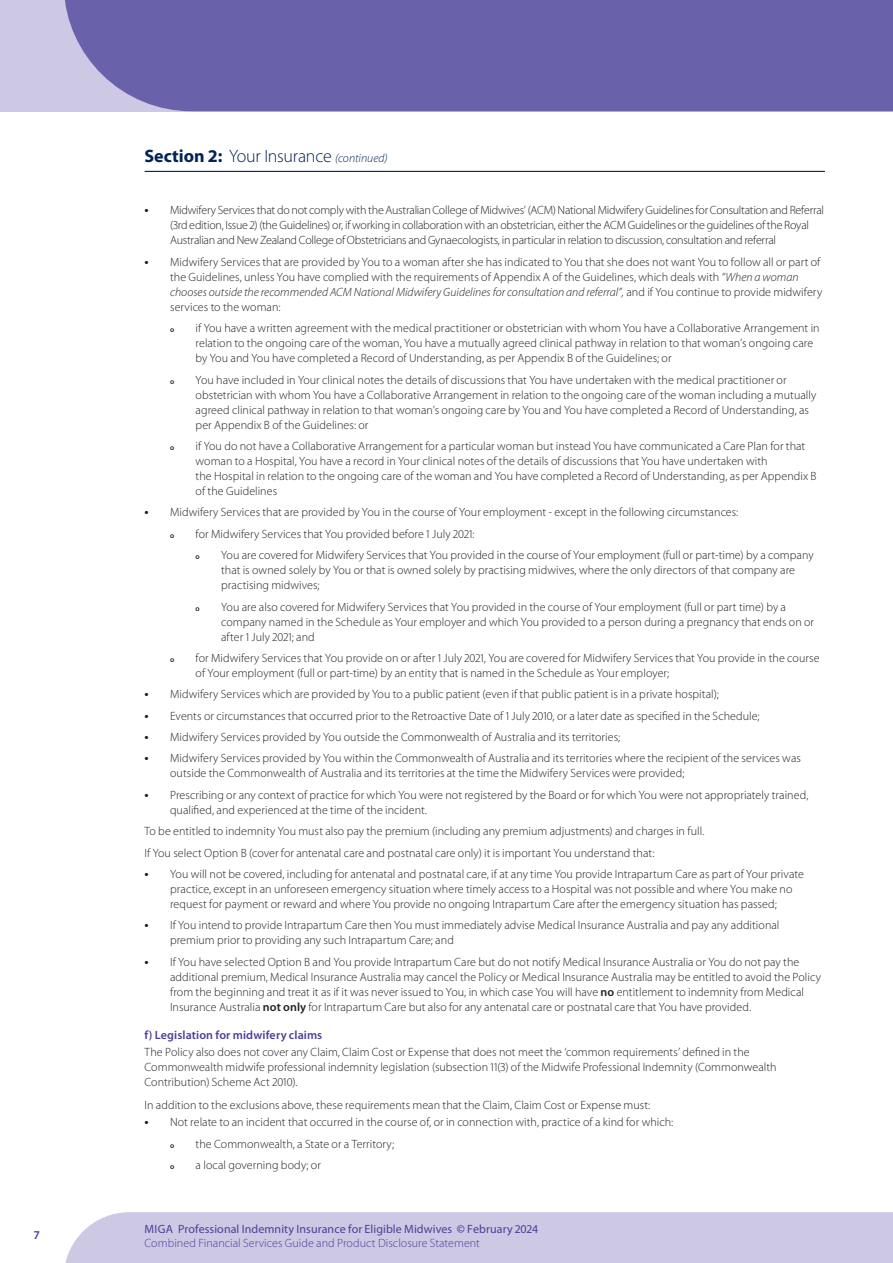
<style>
.page{position:relative;width:893px;height:1263px;background:#fff}
.page>*{position:absolute;margin:0;border:0;box-sizing:border-box;transform-origin:0 0}
.t1{font:300 18px "Myriad Pro";letter-spacing:-.015em;color:#002453}
.t2{font:300 12px/15px "Myriad Pro";letter-spacing:.005em;color:#231f20}
.t3{font:300 12px/15px "Myriad Pro";letter-spacing:-.02em;color:#231f20}
.t4{font:12px/14.2px "Myriad Pro";letter-spacing:.005em;color:#4a3f99}
.t5{font:600 12px "Myriad Pro";letter-spacing:.01em;color:#4a3f99}
.t6{font:600 7.5px "Myriad Pro";color:#231f20}
.s1{font-weight:700}
.s2{font-style:italic;font-size:12px}
.s3{font-weight:600;font-size:13.5px}
.s4{font-style:italic}
.s5{font-weight:600}
.s6{font-weight:300}
</style>
<div class="page">
<div style="left:0;top:0;width:893px;height:111px;background:#cdc9e4"></div>
<div style="left:65px;top:1212px;width:828px;height:51px;background:#cdc9e4"></div>
<div style="left:65px;top:0;width:828px;height:111px;background:#6a61ab"></div>
<hr style="left:145px;top:171px;width:680px;height:1px;background:#002453">
<h1 class="t1" style="left:145px;top:145px;width:245px"><span class="s1">Section 2:</span> Your Insurance <span class="s2">(continued)</span></h1>
<p class="t3" style="left:170px;top:203px;width:656px;text-indent:-26px"><span class="s3">•</span> Midwifery Services that do not comply with the Australian College of Midwives’ (ACM) National Midwifery Guidelines for Consultation and Referral (3rd edition, Issue 2) (the Guidelines) or, if working in collaboration with an obstetrician, either the ACM Guidelines or the guidelines of the Royal<br>Australian and New Zealand College of Obstetricians and Gynaecologists, in particular in relation to discussion, consultation and referral</p>
<p class="t2" style="left:170px;top:254px;width:654px;text-indent:-26px"><span class="s3">•</span> Midwifery Services that are provided by You to a woman after she has indicated to You that she does not want You to follow all or part of the Guidelines, unless You have complied with the requirements of Appendix A of the Guidelines, which deals with <span class="s4">“When a woman chooses outside the recommended ACM National Midwifery Guidelines for consultation and referral”,</span> and if You continue to provide midwifery services to the woman:</p>
<p class="t6" style="left:170px;top:325px;width:6px">o</p>
<p class="t2" style="left:196px;top:321px;width:625px">if You have a written agreement with the medical practitioner or obstetrician with whom You have a Collaborative Arrangement in relation to the ongoing care of the woman, You have a mutually agreed clinical pathway in relation to that woman’s ongoing care by You and You have completed a Record of Understanding, as per Appendix B of the Guidelines; or</p>
<p class="t6" style="left:170px;top:376px;width:6px">o</p>
<p class="t2" style="left:196px;top:372px;width:622px">You have included in Your clinical notes the details of discussions that You have undertaken with the medical practitioner or obstetrician with whom You have a Collaborative Arrangement in relation to the ongoing care of the woman including a mutually agreed clinical pathway in relation to that woman’s ongoing care by You and You have completed a Record of Understanding, as per Appendix B of the Guidelines: or</p>
<p class="t6" style="left:170px;top:443px;width:6px">o</p>
<p class="t2" style="left:196px;top:438px;width:622px">if You do not have a Collaborative Arrangement for a particular woman but instead You have communicated a Care Plan for that woman to a Hospital, You have a record in Your clinical notes of the details of discussions that You have undertaken with<br>the Hospital in relation to the ongoing care of the woman and You have completed a Record of Understanding, as per Appendix B of the Guidelines</p>
<p class="t2" style="left:145px;top:505px;width:595px"><span class="s3">•</span> Midwifery Services that are provided by You in the course of Your employment - except in the following circumstances:</p>
<p class="t6" style="left:170px;top:530px;width:6px">o</p>
<p class="t2" style="left:196px;top:526px;width:280px">for Midwifery Services that You provided before 1 July 2021:</p>
<p class="t6" style="left:196px;top:552px;width:6px">o</p>
<p class="t2" style="left:221px;top:547px;width:594px">You are covered for Midwifery Services that You provided in the course of Your employment (full or part-time) by a company that is owned solely by You or that is owned solely by practising midwives, where the only directors of that company are practising midwives;</p>
<p class="t6" style="left:196px;top:603px;width:6px">o</p>
<p class="t2" style="left:221px;top:599px;width:595px">You are also covered for Midwifery Services that You provided in the course of Your employment (full or part time) by a company named in the Schedule as Your employer and which You provided to a person during a pregnancy that ends on or after 1 July 2021; and</p>
<p class="t6" style="left:170px;top:655px;width:6px">o</p>
<p class="t2" style="left:196px;top:650px;width:625px">for Midwifery Services that You provide on or after 1 July 2021, You are covered for Midwifery Services that You provide in the course of Your employment (full or part-time) by an entity that is named in the Schedule as Your employer;</p>
<p class="t2" style="left:145px;top:687px;width:576px"><span class="s3">•</span> Midwifery Services which are provided by You to a public patient (even if that public patient is in a private hospital);</p>
<p class="t2" style="left:145px;top:708px;width:617px"><span class="s3">•</span> Events or circumstances that occurred prior to the Retroactive Date of 1 July 2010, or a later date as specified in the Schedule;</p>
<p class="t2" style="left:145px;top:729px;width:477px"><span class="s3">•</span> Midwifery Services provided by You outside the Commonwealth of Australia and its territories;</p>
<p class="t2" style="left:170px;top:751px;width:632px;text-indent:-26px"><span class="s3">•</span> Midwifery Services provided by You within the Commonwealth of Australia and its territories where the recipient of the services was outside the Commonwealth of Australia and its territories at the time the Midwifery Services were provided;</p>
<p class="t2" style="left:170px;top:787px;width:640px;text-indent:-26px"><span class="s3">•</span> Prescribing or any context of practice for which You were not registered by the Board or for which You were not appropriately trained, qualified, and experienced at the time of the incident.</p>
<p class="t2" style="left:145px;top:820px;width:561px;line-height:21.5px">To be entitled to indemnity You must also pay the premium (including any premium adjustments) and charges in full.<br>If You select Option B (cover for antenatal care and postnatal care only) it is important You understand that:</p>
<p class="t2" style="left:170px;top:866px;width:635px;text-indent:-26px"><span class="s3">•</span> You will not be covered, including for antenatal and postnatal care, if at any time You provide Intrapartum Care as part of Your private practice, except in an unforeseen emergency situation where timely access to a Hospital was not possible and where You make no request for payment or reward and where You provide no ongoing Intrapartum Care after the emergency situation has passed;</p>
<p class="t2" style="left:170px;top:918px;width:611px;text-indent:-26px"><span class="s3">•</span> If You intend to provide Intrapartum Care then You must immediately advise Medical Insurance Australia and pay any additional premium prior to providing any such Intrapartum Care; and</p>
<p class="t2" style="left:170px;top:954px;width:652px;text-indent:-26px"><span class="s3">•</span> If You have selected Option B and You provide Intrapartum Care but do not notify Medical Insurance Australia or You do not pay the additional premium, Medical Insurance Australia may cancel the Policy or Medical Insurance Australia may be entitled to avoid the Policy from the beginning and treat it as if it was never issued to You, in which case You will have <span class="s5">no</span> entitlement to indemnity from Medical Insurance Australia <span class="s5">not only</span> for Intrapartum Care but also for any antenatal care or postnatal care that You have provided.</p>
<p class="t5" style="left:145px;top:1027px;width:179px">f) Legislation for midwifery claims</p>
<p class="t2" style="left:145px;top:1044px;width:634px">The Policy also does not cover any Claim, Claim Cost or Expense that does not meet the ‘common requirements’ defined in the<br>Commonwealth midwife professional indemnity legislation (subsection 11(3) of the Midwife Professional Indemnity (Commonwealth<br>Contribution) Scheme Act 2010).</p>
<p class="t2" style="left:145px;top:1097px;width:507px">In addition to the exclusions above, these requirements mean that the Claim, Claim Cost or Expense must:</p>
<p class="t2" style="left:145px;top:1115px;width:530px"><span class="s3">•</span> Not relate to an incident that occurred in the course of, or in connection with, practice of a kind for which:</p>
<p class="t6" style="left:170px;top:1140px;width:6px">o</p>
<p class="t2" style="left:196px;top:1136px;width:200px">the Commonwealth, a State or a Territory;</p>
<p class="t6" style="left:170px;top:1162px;width:6px">o</p>
<p class="t2" style="left:196px;top:1157px;width:127px">a local governing body; or</p>
<p class="t5" style="left:34px;top:1227px;width:7px">7</p>
<p class="t4" style="left:145px;top:1221px;width:395px">MIGA Professional Indemnity Insurance for Eligible Midwives <span class="s5">©</span> February 2024<br><span class="s6">Combined Financial Services Guide and Product Disclosure Statement</span></p>
</div>
